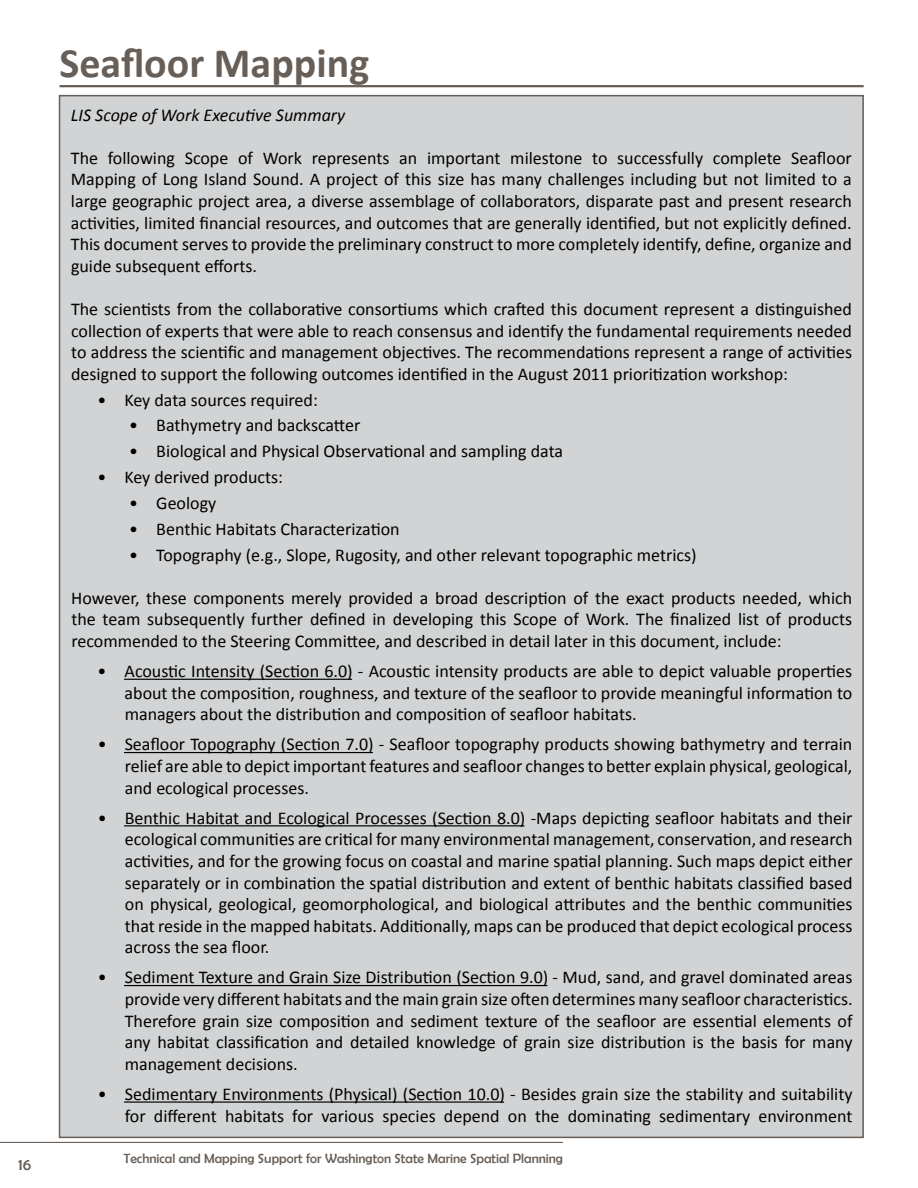
<style>
.page{position:relative;width:918px;height:1188px;background:#fff}
.page>*{position:absolute;margin:0;border:0;box-sizing:border-box;transform-origin:0 0}
.t1{font:700 42px "Calibri";color:#675e57}
.t2{font:18px/21.6px "Calibri";color:#000;text-align:justify}
.t3{font:italic 18px "Calibri";color:#000}
.t4{font:16.5px "Berlin Sans FB";color:#675e57}
.t5{font:13.5px "Berlin Sans FB";color:#675e57}
</style>
<div class="page">
<hr style="left:0;top:1142px;width:563px;height:1px;background:#675e57">
<hr style="left:60px;top:85px;width:804px;height:2px;background:#675e57">
<div style="left:60px;top:96px;width:803px;height:1041px;background:#d1d3d4"></div>
<hr style="left:124px;top:679px;width:228px;height:1px;background:#000">
<hr style="left:124px;top:752px;width:249px;height:1px;background:#000">
<hr style="left:124px;top:825px;width:401px;height:1px;background:#000">
<hr style="left:124px;top:985px;width:423px;height:1px;background:#000">
<hr style="left:124px;top:1101px;width:380px;height:2px;background:#000">
<h1 class="t1" style="left:60px;top:36px;width:311px">Seafloor Mapping</h1>
<p class="t3" style="left:71px;top:102px;width:276px">LIS Scope ofWork Executive Summary</p>
<p class="t2" style="left:71px;top:147px;width:782px">The following Scope of Work represents an important milestone to successfully complete Seafloor Mapping of Long Island Sound. A project of this size has many challenges including but not limited to a large geographic project area, a diverse assemblage of collaborators, disparate past and present research activities, limited financial resources, and outcomes that are generally identified, but not explicitly defined.<br>This document serves to provide the preliminary construct to more completely identify, define, organize and guide subsequent efforts.</p>
<p class="t2" style="left:71px;top:298px;width:783px">The scientists from the collaborative consortiums which crafted this document represent a distinguished collection of experts that were able to reach consensus and identify the fundamental requirements needed to address the scientific and management objectives. The recommendations represent a range of activities designed to support the following outcomes identified in the August 2011 prioritization workshop:</p>
<p class="t2" style="left:97px;top:389px;width:222px">• Key data sources required:</p>
<p class="t2" style="left:129px;top:415px;width:233px">• Bathymetry and backscatter</p>
<p class="t2" style="left:129px;top:441px;width:435px">• Biological and Physical Observational and sampling data</p>
<p class="t2" style="left:97px;top:466px;width:187px">• Key derived products:</p>
<p class="t2" style="left:129px;top:492px;width:89px">• Geology</p>
<p class="t2" style="left:129px;top:518px;width:272px">• Benthic Habitats Characterization</p>
<p class="t2" style="left:129px;top:544px;width:569px">• Topography (e.g., Slope, Rugosity, and other relevant topographic metrics)</p>
<p class="t2" style="left:71px;top:587px;width:782px">However, these components merely provided a broad description of the exact products needed, which the team subsequently further defined in developing this Scope of Work. The finalized list of products recommended to the Steering Committee, and described in detail later in this document, include:</p>
<p class="t2" style="left:125px;top:660px;width:729px;text-indent:-27px">• Acoustic Intensity (Section 6.0) - Acoustic intensity products are able to depict valuable properties about the composition, roughness, and texture of the seafloor to provide meaningful information to managers about the distribution and composition of seafloor habitats.</p>
<p class="t2" style="left:125px;top:734px;width:729px;text-indent:-27px">• Seafloor Topography (Section 7.0) - Seafloor topography products showing bathymetry and terrain relief are able to depict important features and seafloor changes to better explain physical, geological, and ecological processes.</p>
<p class="t2" style="left:125px;top:807px;width:729px;text-indent:-27px">• Benthic Habitat and Ecological Processes (Section 8.0) -Maps depicting seafloor habitats and their ecological communities are critical for many environmental management, conservation, and research activities, and for the growing focus on coastal and marine spatial planning. Such maps depict either separately or in combination the spatial distribution and extent of benthic habitats classified based on physical, geological, geomorphological, and biological attributes and the benthic communities that reside in the mapped habitats. Additionally, maps can be produced that depict ecological process across the sea floor.</p>
<p class="t2" style="left:125px;top:967px;width:729px;text-indent:-27px">• Sediment Texture and Grain Size Distribution (Section 9.0) - Mud, sand, and gravel dominated areas provide very different habitats and themain grain size often determinesmany seafloor characteristics.<br>Therefore grain size composition and sediment texture of the seafloor are essential elements of any habitat classification and detailed knowledge of grain size distribution is the basis for many management decisions.</p>
<p class="t2" style="left:98px;top:1083px;width:756px;text-align:right">• Sedimentary Environments (Physical) (Section 10.0) - Besides grain size the stability and suitability for different habitats for various species depend on the dominating sedimentary environment</p>
<p class="t4" style="left:18px;top:1155px;width:15px">16</p>
<p class="t5" style="left:124px;top:1151px;width:441px">Technical and Mapping Support for Washington State Marine Spatial Planning</p>
</div>
